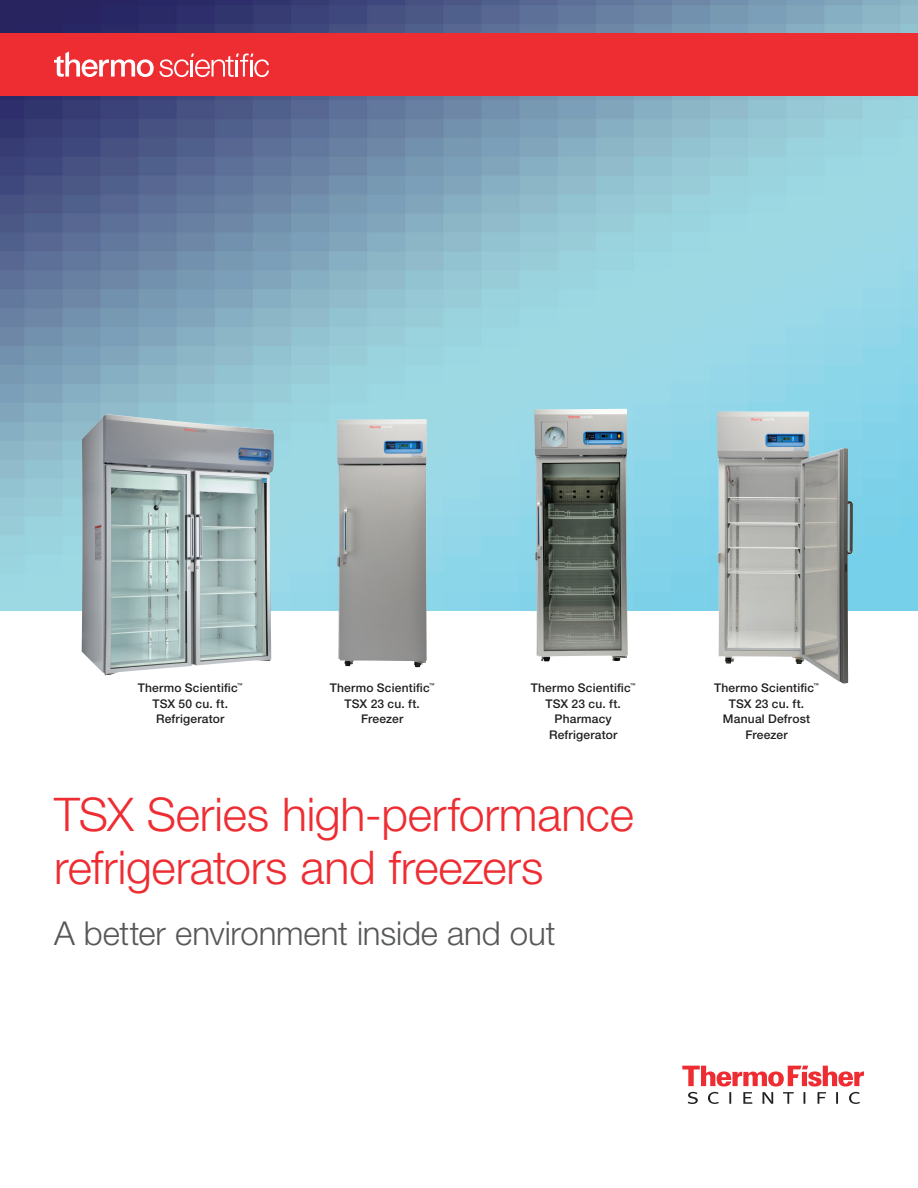
<style>
.page{position:relative;width:918px;height:1188px;background:#fff}
.page>*{position:absolute;margin:0;border:0;box-sizing:border-box;transform-origin:0 0}
.t1{font:300 46.5px/52.5px "Helvetica Neue LTW1 G";letter-spacing:-.005em;color:#ee2d33}
.t2{font:300 33px "Helvetica Neue LTW1 G";letter-spacing:-.005em;color:#57585a}
.t3{font:500 12px/15.8px "Helvetica Neue LTW1 G";letter-spacing:.015em;color:#231f20;text-align:center}
.t4{font:500 5.4px "Helvetica Neue LTW1 G";color:#231f20}
</style>
<div class="page">
<img style="left:0;top:0;width:918px;height:610px">
<svg style="left:682px;top:1066px;width:182px;height:38px"></svg>
<img style="left:82px;top:414px;width:192px;height:262px">
<img style="left:337px;top:419px;width:90px;height:248px">
<img style="left:534px;top:409px;width:94px;height:252px">
<img style="left:717px;top:411px;width:136px;height:273px">
<div style="left:0;top:33px;width:918px;height:63px;background:#ee2d33"></div>
<svg style="left:54px;top:51px;width:215px;height:26px"></svg>
<p class="t3" style="left:138px;top:680px;width:101px">Thermo Scientific</p>
<p class="t4" style="left:237px;top:682px;width:7px">™</p>
<p class="t3" style="left:153px;top:695px;width:77px;text-align:left">TSX 50 cu. ft.<br>Refrigerator</p>
<p class="t3" style="left:330px;top:680px;width:101px">Thermo Scientific</p>
<p class="t4" style="left:429px;top:682px;width:7px">™</p>
<p class="t3" style="left:345px;top:695px;width:77px">TSX 23 cu. ft.<br>Freezer</p>
<p class="t3" style="left:531px;top:680px;width:101px">Thermo Scientific</p>
<p class="t4" style="left:630px;top:682px;width:7px">™</p>
<p class="t3" style="left:545px;top:695px;width:77px">TSX 23 cu. ft.<br>Pharmacy<br>Refrigerator</p>
<h1 class="t1" style="left:54px;top:788px;width:582px">TSX Series high-performance refrigerators and freezers</h1>
<h2 class="t2" style="left:54px;top:913px;width:503px">A better environment inside and out</h2>
<p class="t3" style="left:714px;top:680px;width:101px">Thermo Scientific</p>
<p class="t4" style="left:814px;top:682px;width:7px">™</p>
<p class="t3" style="left:723px;top:695px;width:89px">TSX 23 cu. ft.<br>Manual Defrost<br>Freezer</p>
</div>
